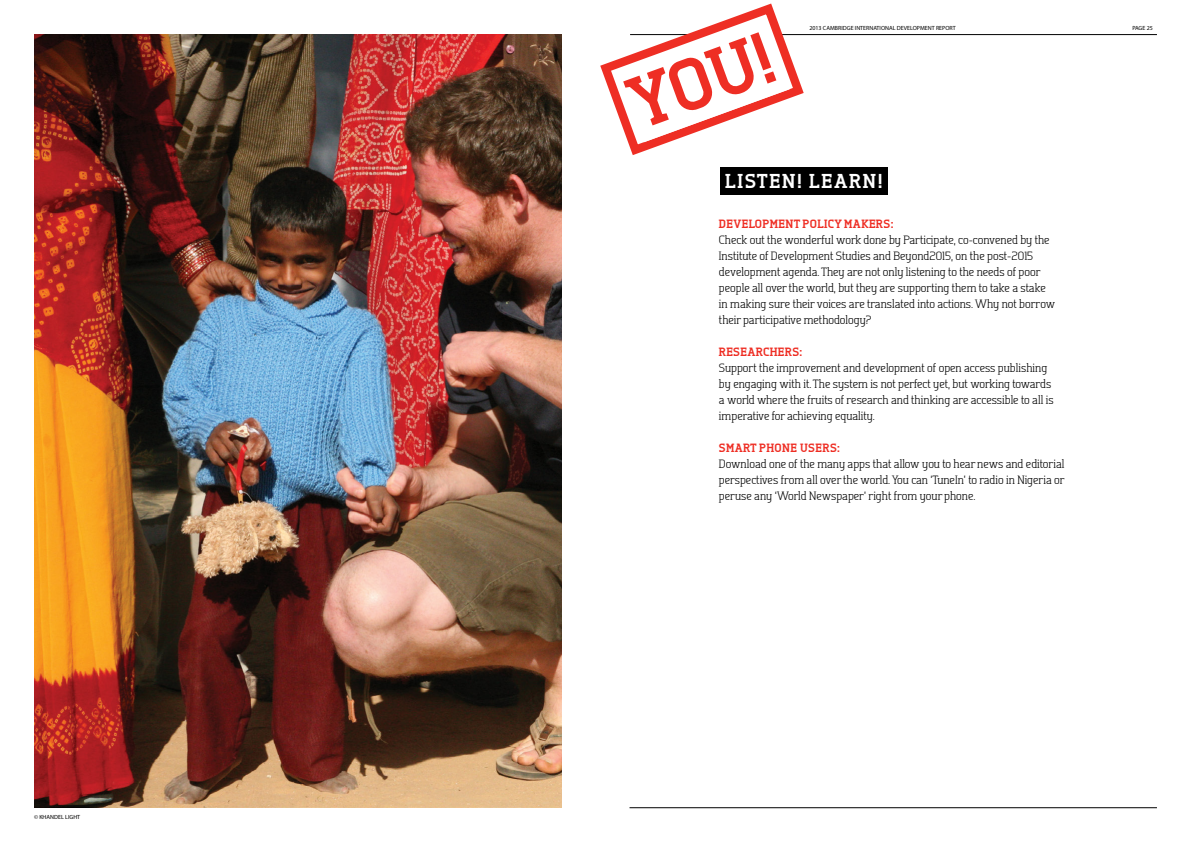
<style>
.page{position:relative;width:1191px;height:842px;background:#fff}
.page>*{position:absolute;margin:0;border:0;box-sizing:border-box;transform-origin:0 0}
.t1{font:800 73.3px "Tertre";color:#ee2e24}
.t2{font:800 20.1px "Tertre";letter-spacing:.08em;color:#fff}
.t3{font:300 12px/16px "Tertre";color:#000}
.t4{font:800 12px "Tertre";letter-spacing:.03em;color:#ee2e24}
.t5{font:6px "Myriad Pro";color:#000}
</style>
<div class="page">
<hr style="left:630px;top:34px;width:527px;height:1px;background:#000">
<hr style="left:629px;top:807px;width:528px;height:1px;background:#000">
<div style="left:720px;top:168px;width:167px;height:27px;background:#000"></div>
<img style="left:34px;top:34px;width:527px;height:774px">
<svg style="left:600px;top:3px;width:209px;height:152px"></svg>
<p class="t5" style="left:34px;top:813px;width:48px">© KHANDEL LIGHT</p>
<h1 class="t1" style="left:615px;top:63px;width:151px;rotate:-20deg">YOU!</h1>
<p class="t5" style="left:809px;top:24px;width:148px">2013 CAMBRIDGE INTERNATIONAL DEVELOPMENT REPORT</p>
<p class="t5" style="left:1132px;top:24px;width:22px">PAGE 25</p>
<h2 class="t2" style="left:725px;top:168px;width:159px">LISTEN! LEARN!</h2>
<p class="t4" style="left:719px;top:216px;width:176px">DEVELOPMENT POLICY MAKERS:</p>
<p class="t3" style="left:719px;top:232px;width:338px">Check out the wonderful work done by Participate, co-convened by the Institute of Development Studies and Beyond2015, on the post-2015 development agenda. They are not only listening to the needs of poor people all over the world, but they are supporting them to take a stake in making sure their voices are translated into actions. Why not borrow their participative methodology?</p>
<p class="t4" style="left:719px;top:344px;width:85px">RESEARCHERS:</p>
<p class="t3" style="left:719px;top:360px;width:336px">Support the improvement and development of open access publishing by engaging with it. The system is not perfect yet, but working towards a world where the fruits of research and thinking are accessible to all is imperative for achieving equality.</p>
<p class="t4" style="left:719px;top:440px;width:122px">SMART PHONE USERS:</p>
<p class="t3" style="left:719px;top:456px;width:347px;text-align:justify">Download one of the many apps that allow you to hear news and editorial perspectives from all over the world. You can ‘TuneIn’ to radio in Nigeria or peruse any ‘World Newspaper’ right from your phone.</p>
</div>
